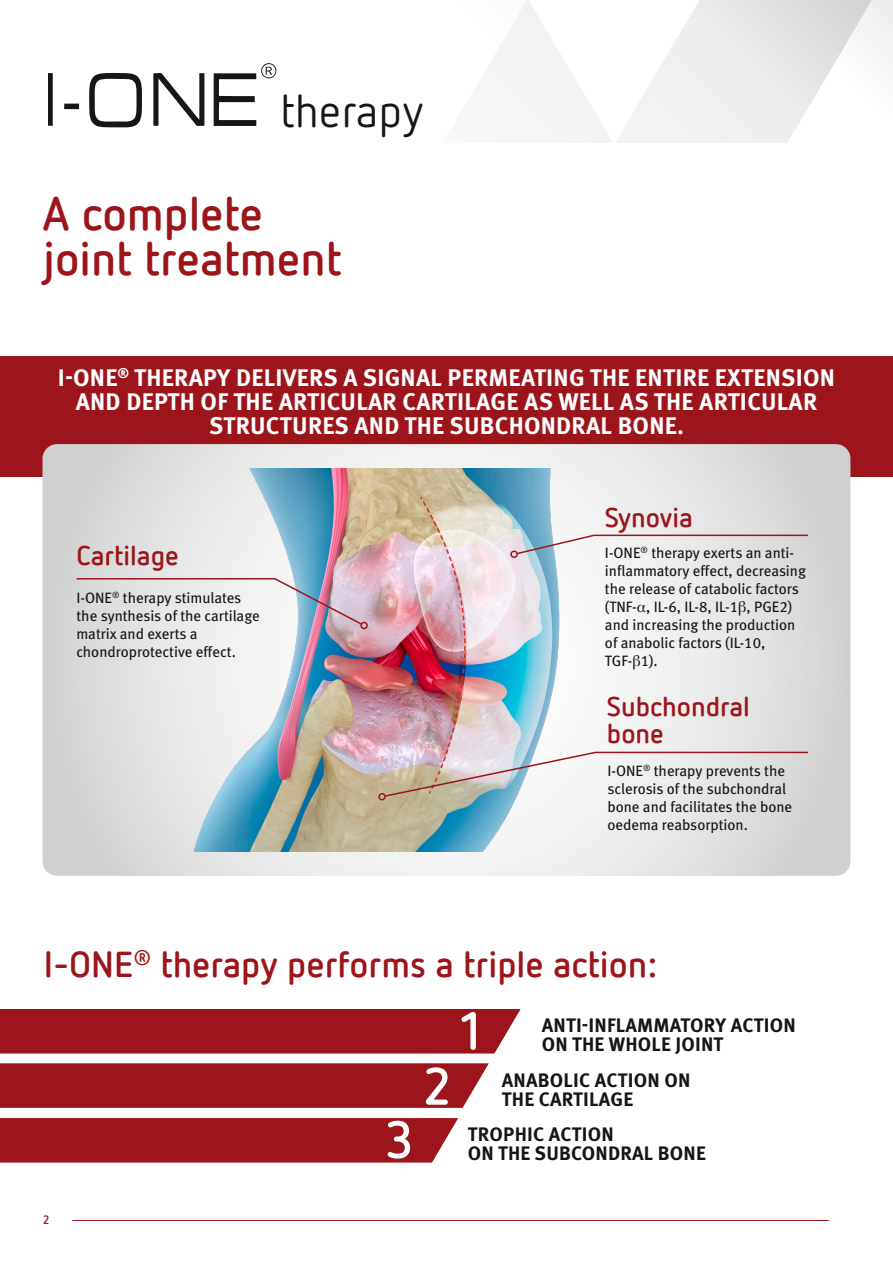
<style>
.page{position:relative;width:893px;height:1263px;background:#fff}
.page>*{position:absolute;margin:0;border:0;box-sizing:border-box;transform-origin:0 0}
.t1{font:700 52.5px "Netto Web W03";color:#fff}
.t2{font:700 46.5px/45px "Netto Web W03";color:#9c151a}
.t3{font:45.9px "Netto Pro";color:#151616}
.t4{font:700 36px "Netto Web W03";color:#9c151a}
.t5{font:700 27px/27px "Netto Web W03";color:#9c151a}
.t6{font:700 24px/24px "Meta Pro";letter-spacing:.01em;color:#fff;text-align:center}
.t7{font:700 19.5px/19.5px "Meta Pro";letter-spacing:.01em;color:#151616}
.t8{font:15px/18px "Meta Book LF";color:#151616}
.t9{font:700 12px "Netto Web W03";color:#9c151a}
.s1{font-family:"Times"}
</style>
<div class="page">
<hr style="left:72px;top:1220px;width:757px;height:1px;background:#9c151a">
<div style="left:0;top:1009px;width:521px;height:44px;background:#9c151a"></div>
<svg style="left:0;top:1063px;width:489px;height:45px"></svg>
<div style="left:0;top:1118px;width:458px;height:44px;background:#9c151a"></div>
<div style="left:0;top:356px;width:893px;height:121px;background:#9c151a"></div>
<svg style="left:43px;top:444px;width:807px;height:432px"></svg>
<img style="left:149px;top:468px;width:458px;height:383px">
<svg style="left:89px;top:73px;width:53px;height:55px"></svg>
<svg style="left:48px;top:73px;width:5px;height:53px"></svg>
<svg style="left:153px;top:73px;width:51px;height:53px"></svg>
<svg style="left:64px;top:104px;width:15px;height:5px"></svg>
<svg style="left:214px;top:63px;width:62px;height:63px"></svg>
<img style="left:383px;top:495px;width:426px;height:303px">
<div style="left:378px;top:793px;width:8px;height:7px;border:2px solid #9c151a;border-radius:50%"></div>
<svg style="left:75px;top:577px;width:288px;height:49px"></svg>
<div style="left:360px;top:622px;width:8px;height:7px;border:2px solid #9c151a;border-radius:50%"></div>
<h3 class="t3" style="left:280px;top:82px;width:145px">therapy</h3>
<h2 class="t2" style="left:43px;top:189px;width:301px">A complete joint treatment</h2>
<h3 class="t6" style="left:58px;top:367px;width:779px">I-ONE<sup>®</sup> THERAPY DELIVERS A SIGNAL PERMEATING THE ENTIRE EXTENSION<br>AND DEPTH OF THE ARTICULAR CARTILAGE AS WELL AS THE ARTICULAR<br>STRUCTURES AND THE SUBCHONDRAL BONE.</h3>
<h3 class="t5" style="left:77px;top:541px;width:104px">Cartilage</h3>
<p class="t8" style="left:77px;top:589px;width:185px">I-ONE<sup>®</sup> therapy stimulates the synthesis of the cartilage matrix and exerts a chondroprotective effect.</p>
<h3 class="t5" style="left:605px;top:503px;width:89px">Synovia</h3>
<p class="t8" style="left:605px;top:544px;width:202px">I-ONE<sup>®</sup> therapy exerts an anti&shy;inflammatory effect, decreasing the release of catabolic factors (TNF-<span class="s1">α</span>, IL-6, IL-8, IL-1<span class="s1">β</span>, PGE2) and increasing the production of anabolic factors (IL-10,<br>TGF-<span class="s1">β</span>1).</p>
<h3 class="t5" style="left:607px;top:692px;width:144px">Subchondral bone</h3>
<p class="t8" style="left:607px;top:761px;width:186px">I-ONE<sup>®</sup> therapy prevents the sclerosis of the subchondral bone and facilitates the bone oedema reabsorption.</p>
<h3 class="t4" style="left:44px;top:942px;width:615px">I-ONE<sup>®</sup> therapy performs a triple action:</h3>
<p class="t9" style="left:43px;top:1212px;width:8px">2</p>
<h1 class="t1" style="left:386px;top:1106px;width:30px">3</h1>
<h1 class="t1" style="left:424px;top:1053px;width:29px">2</h1>
<h1 class="t1" style="left:460px;top:998px;width:22px">1</h1>
<h3 class="t7" style="left:542px;top:1016px;width:255px">ANTI-INFLAMMATORY ACTION<br>ON THE WHOLE JOINT</h3>
<h3 class="t7" style="left:502px;top:1071px;width:190px">ANABOLIC ACTION ON<br>THE CARTILAGE</h3>
<h3 class="t7" style="left:468px;top:1125px;width:240px">TROPHIC ACTION<br>ON THE SUBCONDRAL BONE</h3>
</div>
